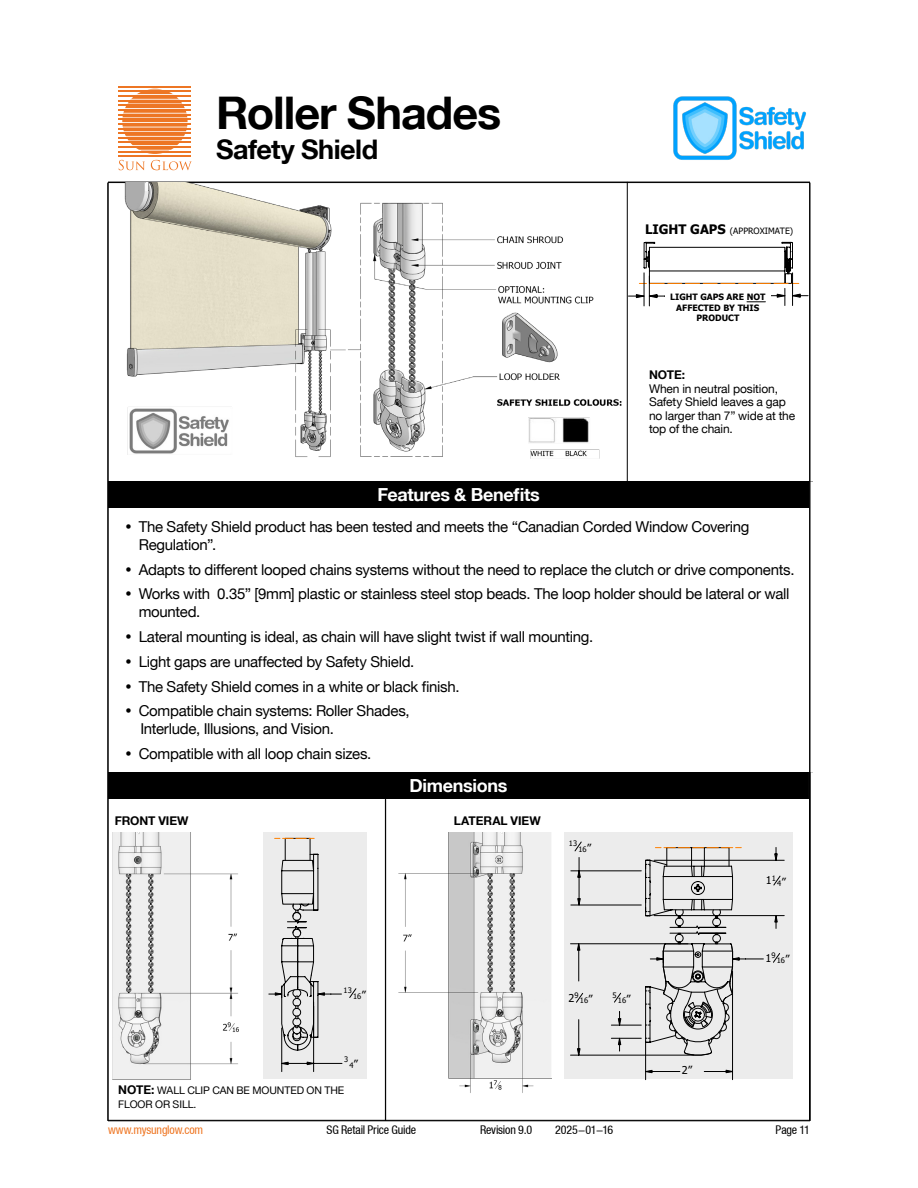
<style>
.page{position:relative;width:918px;height:1188px;background:#fff}
.page>*{position:absolute;margin:0;border:0;box-sizing:border-box;transform-origin:0 0}
.t1{font:700 45px "Helvetica Neue LT";letter-spacing:-.025em;color:#000}
.t2{font:700 27px "Helvetica Neue LT";letter-spacing:-.02em;color:#000}
.t3{font:700 18px "Helvetica Neue LT";letter-spacing:-.02em;color:#fff}
.t4{font:15px/24.8px "Helvetica Neue LT";letter-spacing:-.02em;color:#000}
.t5{font:12px/13.5px "Helvetica Neue LT";letter-spacing:-.01em;color:#000}
.t6{font:condensed 12px "Helvetica Neue LT";letter-spacing:-.015em;color:#000}
.t7{font:700 12px "Helvetica Neue LT";letter-spacing:-.005em;color:#000}
.t8{font:condensed 12px "Helvetica Neue LT";letter-spacing:-.015em;color:#ee7623}
.t9{font:10.8px "Tahoma";color:#000}
.t10{font:10.5px/13.5px "Helvetica Neue LT";letter-spacing:-.005em;color:#000}
.t11{font:700 8.7px/10.4px "Tahoma";color:#000;text-align:center}
.t12{font:8.7px "Tahoma";color:#000}
.t13{font:7.5px "Tahoma";color:#000}
.s1{font-weight:700;font-size:13.05px}
.s2{font-size:10.8px}
.s3{font-weight:700;font-size:12px}
</style>
<div class="page">
<svg style="left:122px;top:89px;width:66px;height:65px"></svg>
<hr style="left:119px;top:86px;width:72px;height:2px;background:#ed7624">
<hr style="left:119px;top:91px;width:72px;height:1px;background:#ed7624">
<hr style="left:119px;top:95px;width:72px;height:2px;background:#ed7624">
<hr style="left:119px;top:100px;width:72px;height:1px;background:#ed7624">
<hr style="left:119px;top:105px;width:72px;height:1px;background:#ed7624">
<hr style="left:119px;top:109px;width:72px;height:2px;background:#ed7624">
<hr style="left:119px;top:114px;width:72px;height:1px;background:#ed7624">
<hr style="left:119px;top:119px;width:72px;height:1px;background:#ed7624">
<hr style="left:119px;top:123px;width:72px;height:2px;background:#ed7624">
<hr style="left:119px;top:128px;width:72px;height:1px;background:#ed7624">
<hr style="left:119px;top:132px;width:72px;height:2px;background:#ed7624">
<hr style="left:119px;top:137px;width:72px;height:1px;background:#ed7624">
<hr style="left:119px;top:142px;width:72px;height:1px;background:#ed7624">
<hr style="left:119px;top:146px;width:72px;height:2px;background:#ed7624">
<hr style="left:119px;top:151px;width:72px;height:1px;background:#ed7624">
<hr style="left:119px;top:156px;width:72px;height:1px;background:#ed7624">
<svg style="left:119px;top:160px;width:26px;height:10px"></svg>
<svg style="left:151px;top:160px;width:41px;height:10px"></svg>
<hr style="left:108px;top:182px;width:702px;height:1px;background:#000">
<hr style="left:108px;top:1120px;width:702px;height:1px;background:#000">
<hr style="left:108px;top:1121px;width:702px;height:1px;background:#000">
<img style="left:673px;top:96px;width:133px;height:64px">
<div style="left:108px;top:481px;width:705px;height:27px;background:#000"></div>
<div style="left:809px;top:481px;width:8px;height:27px;background:#fff"></div>
<div style="left:108px;top:772px;width:705px;height:27px;background:#000"></div>
<div style="left:809px;top:772px;width:7px;height:27px;background:#fff"></div>
<svg style="left:676px;top:242px;width:133px;height:64px"></svg>
<img style="left:112px;top:833px;width:127px;height:247px">
<img style="left:398px;top:833px;width:153px;height:260px">
<img style="left:109px;top:183px;width:567px;height:292px">
<hr style="left:627px;top:182px;width:1px;height:299px;background:#000">
<div style="left:263px;top:833px;width:103px;height:246px;background:#ececec"></div>
<svg style="left:349px;top:988px;width:7px;height:10px"></svg>
<svg style="left:268px;top:838px;width:74px;height:234px"></svg>
<div style="left:564px;top:833px;width:229px;height:246px;background:#ececec"></div>
<svg style="left:570px;top:842px;width:215px;height:238px"></svg>
<hr style="left:385px;top:799px;width:1px;height:322px;background:#000">
<hr style="left:108px;top:183px;width:1px;height:938px;background:#000">
<hr style="left:810px;top:183px;width:1px;height:938px;background:#000">
<hr style="left:809px;top:183px;width:1px;height:938px;background:#000">
<h1 class="t1" style="left:216px;top:85px;width:287px">Roller Shades</h1>
<h2 class="t2" style="left:216px;top:133px;width:164px">Safety Shield</h2>
<p class="t12" style="left:645px;top:225px;width:150px"><span class="s1">LIGHT GAPS</span> (APPROXIMATE)</p>
<p class="t11" style="left:670px;top:292px;width:97px">LIGHT GAPS ARE NOT<br>AFFECTED BY THIS<br>PRODUCT</p>
<p class="t12" style="left:758px;top:290px;width:5px">-</p>
<p class="t12" style="left:676px;top:290px;width:5px">-</p>
<p class="t7" style="left:649px;top:367px;width:38px">NOTE:</p>
<p class="t5" style="left:649px;top:381px;width:148px">When in neutral position,<br>Safety Shield leaves a gap no larger than 7” wide at the top of the chain.</p>
<p class="t3" style="left:377px;top:484px;width:164px">Features &amp; Benefits</p>
<p class="t4" style="left:139px;top:517px;width:612px;line-height:18px">The Safety Shield product has been tested and meets the “Canadian Corded Window Covering<br>Regulation”.</p>
<p class="t4" style="left:139px;top:557px;width:657px">Adapts to different looped chains systems without the need to replace the clutch or drive components.<br>Works with 0.35” [9mm] plastic or stainless steel stop beads. The loop holder should be lateral or wall</p>
<p class="t4" style="left:139px;top:599px;width:456px">mounted.<br>Lateral mounting is ideal, as chain will have slight twist if wall mounting.<br>Light gaps are unaffected by Safety Shield.<br>The Safety Shield comes in a white or black finish.<br>Compatible chain systems: Roller Shades,</p>
<p class="t4" style="left:139px;top:716px;width:234px">Interlude, Illusions, and Vision.<br>Compatible with all loop chain sizes.</p>
<p class="t3" style="left:409px;top:775px;width:100px">Dimensions</p>
<p class="t7" style="left:115px;top:813px;width:75px">FRONT VIEW</p>
<p class="t7" style="left:454px;top:813px;width:88px">LATERAL VIEW</p>
<p class="t13" style="left:569px;top:839px;width:10px">13</p>
<p class="t13" style="left:578px;top:844px;width:14px">16<span class="s2">”</span></p>
<p class="t13" style="left:344px;top:985px;width:10px">13</p>
<p class="t13" style="left:353px;top:991px;width:14px">16<span class="s2">”</span></p>
<p class="t9" style="left:569px;top:991px;width:12px">2<sup>9</sup></p>
<p class="t13" style="left:580px;top:996px;width:14px">16<span class="s2">”</span></p>
<p class="t13" style="left:612px;top:990px;width:6px">5</p>
<p class="t13" style="left:618px;top:996px;width:14px">16<span class="s2">”</span></p>
<p class="t13" style="left:344px;top:1055px;width:6px">3</p>
<p class="t13" style="left:350px;top:1060px;width:10px">4<span class="s2">”</span></p>
<p class="t10" style="left:118px;top:1084px;width:227px"><span class="s3">NOTE:</span> WALL CLIP CAN BE MOUNTED ON THE<br>FLOOR OR SILL.</p>
<p class="t9" style="left:682px;top:1063px;width:12px">2”</p>
<p class="t9" style="left:766px;top:873px;width:12px">1<sup>1</sup></p>
<p class="t13" style="left:777px;top:878px;width:10px">4<span class="s2">”</span></p>
<p class="t9" style="left:766px;top:951px;width:12px">1<sup>9</sup></p>
<p class="t13" style="left:777px;top:956px;width:14px">16<span class="s2">”</span></p>
<p class="t8" style="left:108px;top:1123px;width:97px">www.mysunglow.com</p>
<p class="t6" style="left:326px;top:1123px;width:91px">SG Retail Price Guide</p>
<p class="t6" style="left:480px;top:1123px;width:54px">Revision 9.0</p>
<p class="t6" style="left:555px;top:1123px;width:60px">2025-01-16</p>
<p class="t6" style="left:776px;top:1123px;width:36px">Page 11</p>
</div>
